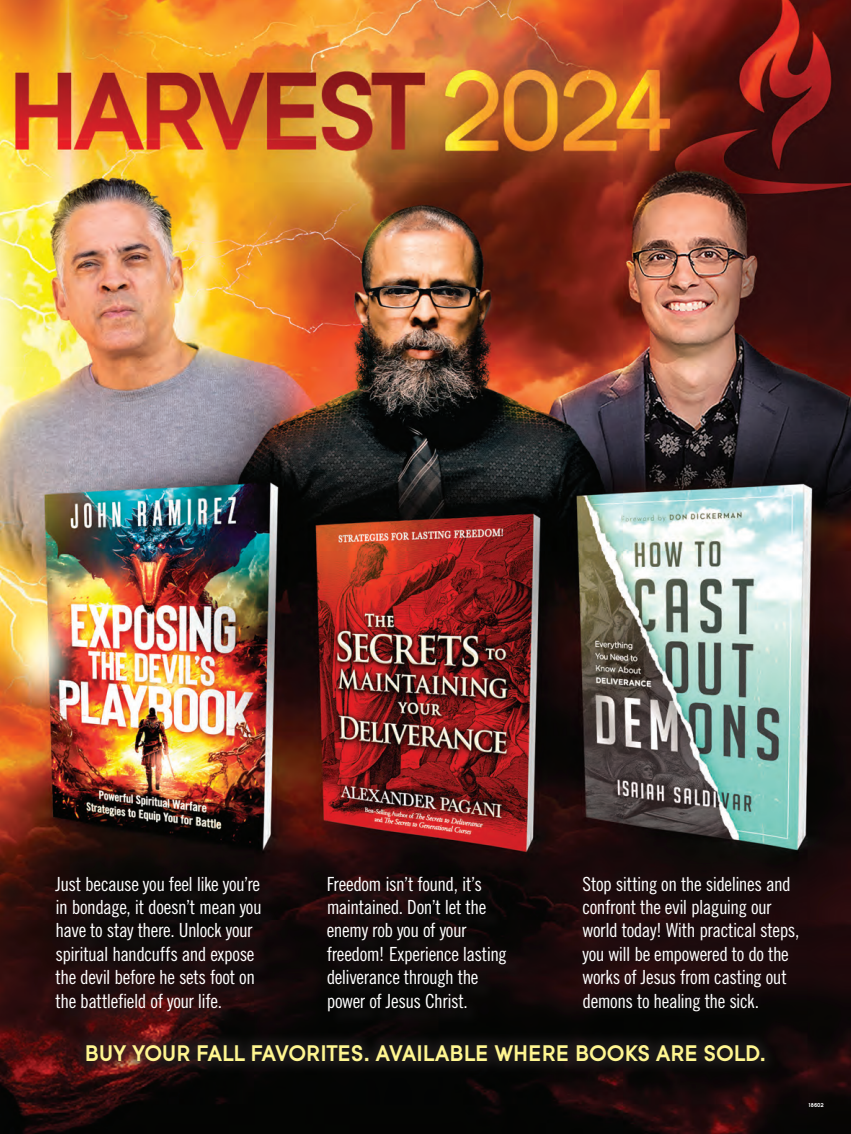
<style>
.page{position:relative;width:851px;height:1134px;background:#fff}
.page>*{position:absolute;margin:0;border:0;box-sizing:border-box;transform-origin:0 0}
.t1{font:700 22.5px "Sofia";letter-spacing:-.005em;color:#fff690}
.t2{font:condensed 19.5px/23.4px "Trade Gothic";letter-spacing:-.025em;color:#fff}
.t3{font:700 6px "Sofia";color:#fff}
</style>
<div class="page">
<img style="left:0;top:0;width:850px;height:1134px">
<div style="left:72px;top:1031px;width:706px;height:45px;background:#231f20;opacity:.75"></div>
<div style="left:568px;top:862px;width:244px;height:163px;background:#231f20;opacity:.75"></div>
<div style="left:58px;top:879px;width:221px;height:150px;background:#231f20;opacity:.75"></div>
<div style="left:330px;top:879px;width:194px;height:149px;background:#231f20;opacity:.75"></div>
<p class="t2" style="left:56px;top:872px;width:208px">Just because you feel like you’re in bondage, it doesn’t mean you have to stay there. Unlock your spiritual handcuffs and expose the devil before he sets foot on the battlefield of your life.</p>
<p class="t2" style="left:326px;top:872px;width:182px">Freedom isn’t found, it’s maintained. Don’t let the enemy rob you of your freedom! Experience lasting deliverance through the power of Jesus Christ.</p>
<p class="t2" style="left:582px;top:872px;width:218px">Stop sitting on the sidelines and confront the evil plaguing our world today! With practical steps, you will be empowered to do the works of Jesus from casting out demons to healing the sick.</p>
<p class="t1" style="left:85px;top:1040px;width:682px">BUY YOUR FALL FAVORITES. AVAILABLE WHERE BOOKS ARE SOLD.</p>
<p class="t3" style="left:808px;top:1101px;width:17px">18602</p>
</div>
